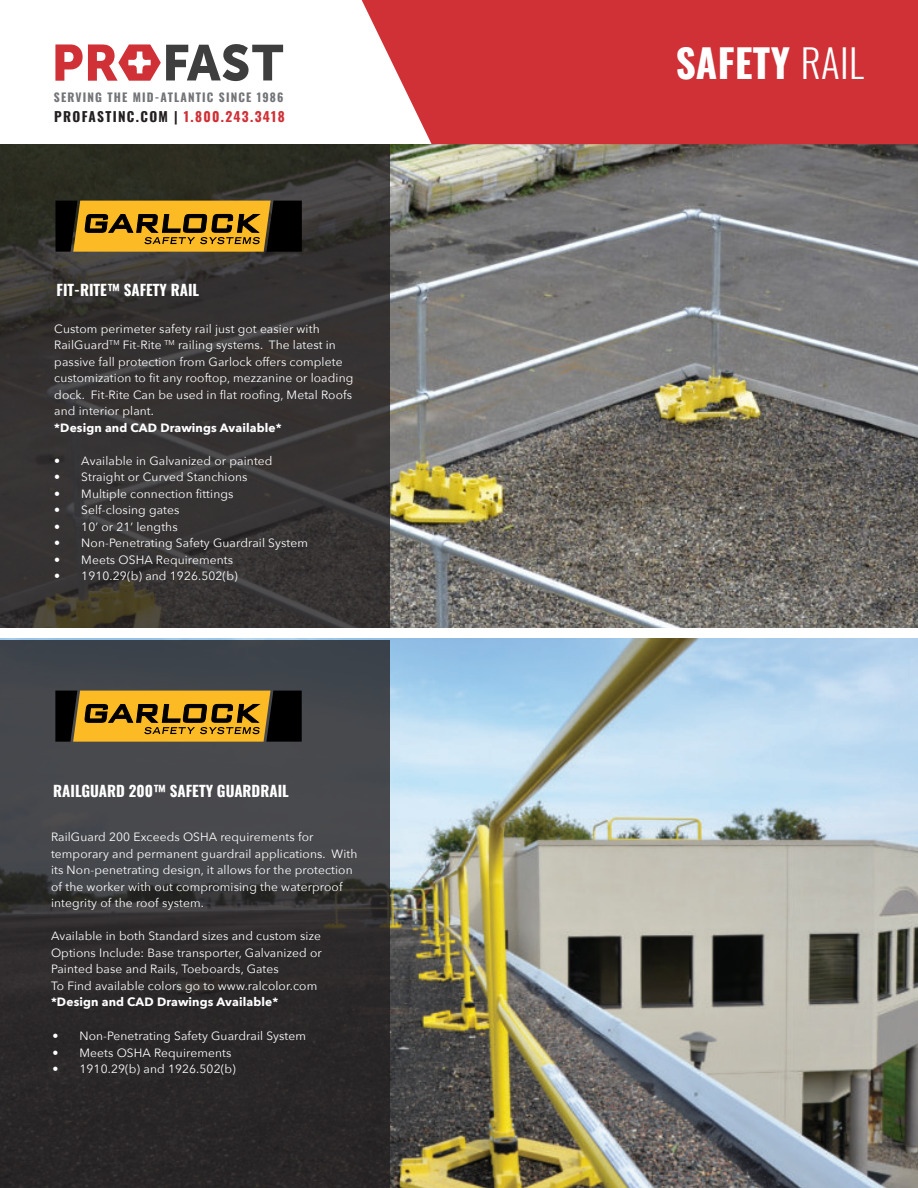
<style>
.page{position:relative;width:918px;height:1188px;background:#fff}
.page>*{position:absolute;margin:0;border:0;box-sizing:border-box;transform-origin:0 0}
.t1{font:700 39px "Oswald";letter-spacing:.01em;color:#fff}
.t2{font:700 15px "Oswald";color:#fff}
.t3{font:700 13.5px "Oswald";letter-spacing:.1em;color:#231f20}
.t4{font:12px/16.5px "Avenir Next";letter-spacing:.01em;color:#fff}
.t5{font:700 12px "Avenir Next";letter-spacing:.01em;color:#fff}
.t6{font:700 11.7px "Oswald";letter-spacing:.1em;color:#727477}
.s1{color:#cf3137}
.s2{font-weight:300}
</style>
<div class="page">
<img style="left:390px;top:144px;width:528px;height:483px">
<svg style="left:0;top:144px;width:390px;height:483px;background:#363331"></svg>
<img style="left:0;top:638px;width:918px;height:550px">
<div style="left:362px;top:0;width:556px;height:144px;background:#cf3137"></div>
<svg style="left:0;top:640px;width:390px;height:548px;background:#363538"></svg>
<svg style="left:55px;top:44px;width:228px;height:37px"></svg>
<svg style="left:55px;top:201px;width:247px;height:51px;background:#9a7217"></svg>
<svg style="left:55px;top:691px;width:247px;height:51px;background:#9a7318"></svg>
<p class="t6" style="left:54px;top:91px;width:231px">SERVING THE MID-ATLANTIC SINCE 1986</p>
<p class="t3" style="left:54px;top:109px;width:232px">PROFASTINC.COM | <span class="s1">1.800.243.3418</span></p>
<p class="t2" style="left:57px;top:282px;width:144px">FIT-RITE™ SAFETY RAIL</p>
<p class="t4" style="left:54px;top:320px;width:301px">Custom perimeter safety rail just got easier with RailGuard<sup>TM</sup> Fit-Rite <sup>TM</sup> railing systems. The latest in passive fall protection from Garlock offers complete customization to fit any rooftop, mezzanine or loading dock. Fit-Rite Can be used in flat roofing, Metal Roofs and interior plant.</p>
<p class="t5" style="left:54px;top:420px;width:229px">*Design and CAD Drawings Available*</p>
<p class="t4" style="left:54px;top:452px;width:220px">• Available in Galvanized or painted</p>
<p class="t4" style="left:54px;top:469px;width:195px">• Straight or Curved Stanchions</p>
<p class="t4" style="left:54px;top:485px;width:181px">• Multiple connection fittings</p>
<p class="t4" style="left:54px;top:502px;width:127px">• Self-closing gates</p>
<p class="t4" style="left:54px;top:518px;width:125px">• 10’ or 21’ lengths</p>
<p class="t4" style="left:54px;top:535px;width:255px">• Non-Penetrating Safety Guardrail System</p>
<p class="t4" style="left:54px;top:551px;width:180px">• Meets OSHA Requirements</p>
<p class="t4" style="left:54px;top:568px;width:185px">• 1910.29(b) and 1926.502(b)</p>
<p class="t2" style="left:53px;top:783px;width:237px">RAILGUARD 200™ SAFETY GUARDRAIL</p>
<p class="t4" style="left:51px;top:829px;width:308px">RailGuard 200 Exceeds OSHA requirements for temporary and permanent guardrail applications. With its Non-penetrating design, it allows for the protection of the worker with out compromising the waterproof integrity of the roof system.</p>
<p class="t4" style="left:51px;top:928px;width:272px">Available in both Standard sizes and custom size</p>
<p class="t4" style="left:51px;top:944px;width:272px">Options Include: Base transporter, Galvanized or<br>Painted base and Rails, Toeboards, Gates</p>
<p class="t4" style="left:51px;top:977px;width:268px">To Find available colors go to www.ralcolor.com</p>
<p class="t5" style="left:51px;top:994px;width:229px">*Design and CAD Drawings Available*</p>
<p class="t4" style="left:52px;top:1028px;width:255px">• Non-Penetrating Safety Guardrail System</p>
<p class="t4" style="left:52px;top:1044px;width:180px">• Meets OSHA Requirements</p>
<p class="t4" style="left:52px;top:1061px;width:185px">• 1910.29(b) and 1926.502(b)</p>
<p class="t1" style="left:676px;top:43px;width:190px">SAFETY <span class="s2">RAIL</span></p>
</div>
